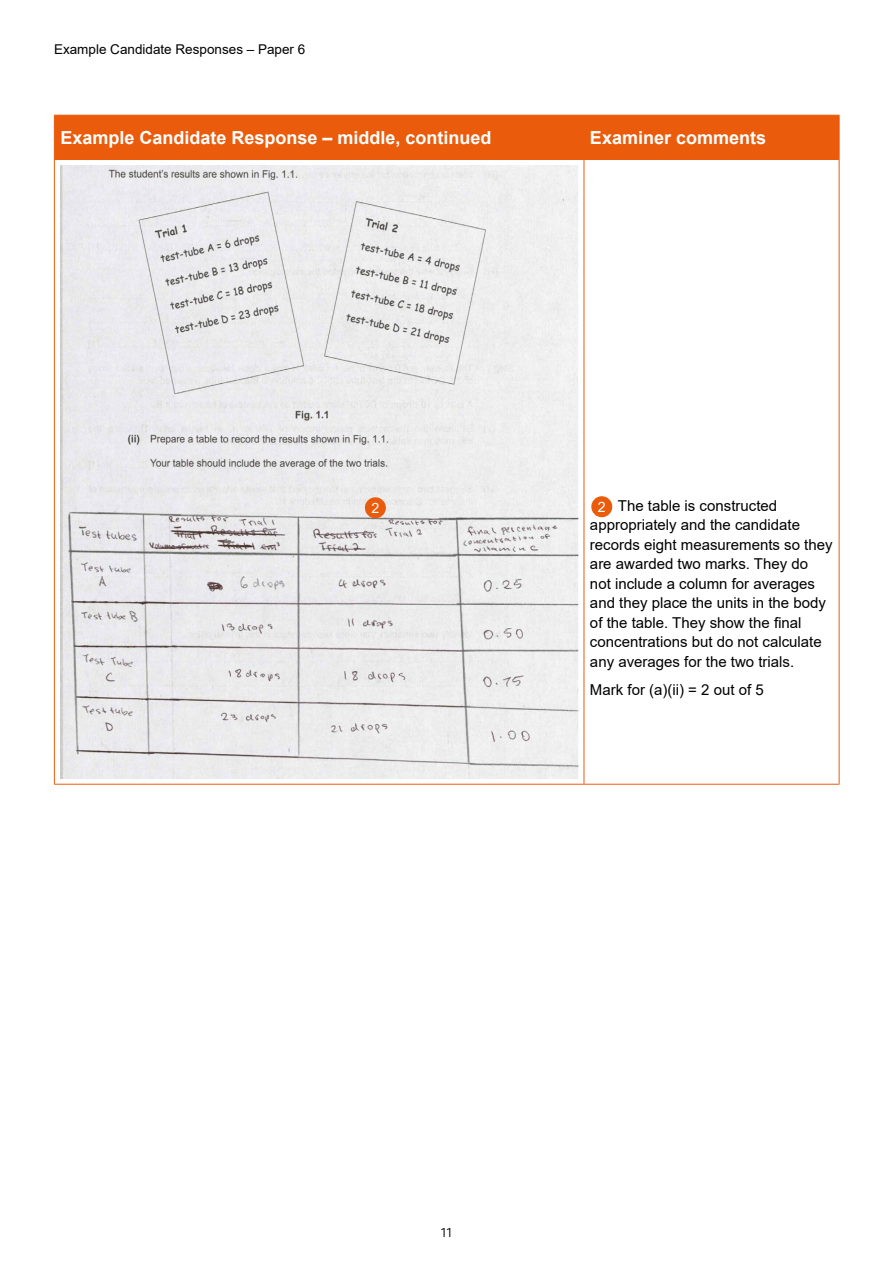
<style>
.page{position:relative;width:893px;height:1263px;background:#fff}
.page>*{position:absolute;margin:0;border:0;box-sizing:border-box;transform-origin:0 0}
.Table_heading_white{font:700 18px "Arial";color:#fff}
.Examiner_comments{font:15px/19.5px "Arial";color:#000}
.t1{font:14.25px "Arial";color:#fff}
.t2{font:13.5px "Arial";color:#000}
.t3{font:300 13.5px "Bliss Pro";color:#000}
</style>
<div class="page">
<div style="left:55px;top:116px;width:784px;height:43px;background:#ea5c0c"></div>
<hr style="left:54px;top:116px;width:1px;height:43px;background:#ea5c0c">
<hr style="left:54px;top:115px;width:530px;height:1px;background:#ea5c0c">
<hr style="left:54px;top:159px;width:530px;height:1px;background:#ea5c0c">
<hr style="left:584px;top:116px;width:1px;height:43px;background:#ea5c0c">
<hr style="left:584px;top:115px;width:255px;height:1px;background:#ea5c0c">
<hr style="left:839px;top:116px;width:1px;height:43px;background:#ea5c0c">
<hr style="left:584px;top:159px;width:255px;height:1px;background:#ea5c0c">
<hr style="left:54px;top:160px;width:1px;height:624px;background:#ea5c0c">
<hr style="left:54px;top:784px;width:530px;height:1px;background:#ea5c0c">
<hr style="left:584px;top:160px;width:1px;height:624px;background:#ea5c0c">
<hr style="left:839px;top:160px;width:1px;height:624px;background:#ea5c0c">
<hr style="left:584px;top:784px;width:255px;height:1px;background:#ea5c0c">
<img style="left:60px;top:166px;width:519px;height:612px">
<div style="left:592px;top:497px;width:20px;height:19px;background:#ea5c0c;border-radius:50%"></div>
<div style="left:591px;top:496px;width:21px;height:21px;border:1px solid #ea5c0c;border-radius:50%"></div>
<div style="left:366px;top:498px;width:19px;height:20px;background:#ea5c0c;border-radius:50%"></div>
<div style="left:365px;top:497px;width:21px;height:21px;border:1px solid #ea5c0c;border-radius:50%"></div>
<p class="t2" style="left:54px;top:40px;width:253px">Example Candidate Responses – Paper 6</p>
<p class="Table_heading_white" style="left:60px;top:125px;width:433px">Example Candidate Response – middle, continued</p>
<p class="Table_heading_white" style="left:590px;top:125px;width:178px">Examiner comments</p>
<p class="t1" style="left:371px;top:498px;width:9px">2</p>
<p class="Examiner_comments" style="left:590px;top:496px;width:244px;text-indent:28px">The table is constructed appropriately and the candidate records eight measurements so they are awarded two marks. They do not include a column for averages and they place the units in the body of the table. They show the final concentrations but do not calculate any averages for the two trials.</p>
<p class="Examiner_comments" style="left:590px;top:680px;width:175px">Mark for (a)(ii) = 2 out of 5</p>
<p class="t1" style="left:598px;top:497px;width:9px">2</p>
<p class="t3" style="left:441px;top:1224px;width:13px">11</p>
</div>
